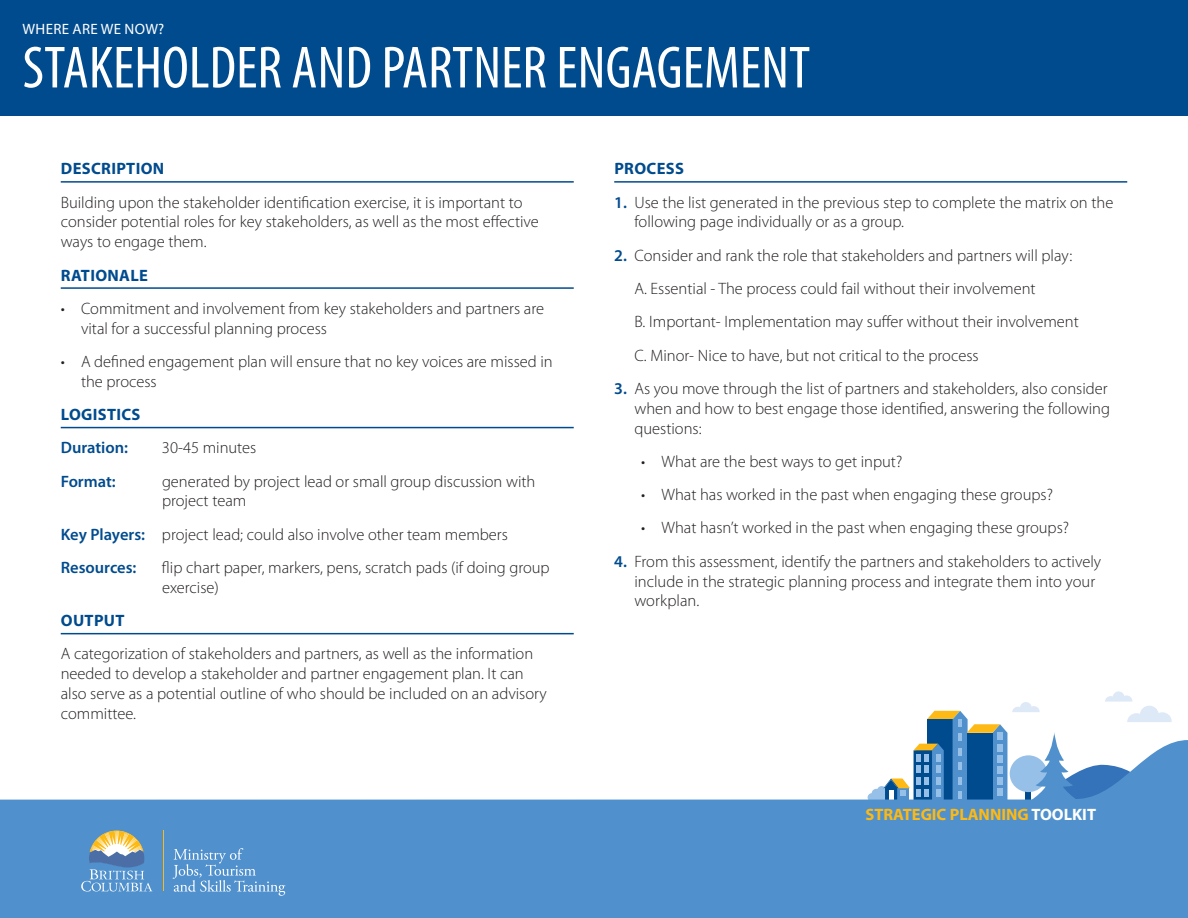
<style>
.page{position:relative;width:1188px;height:918px;background:#fff}
.page>*{position:absolute;margin:0;border:0;box-sizing:border-box;transform-origin:0 0}
.t1{font:condensed 60px "Myriad Pro";color:#fff}
.body{font:300 16.5px/19.8px "Myriad Pro";color:#231f20}
.logistics{font:300 16.5px/19.8px "Myriad Pro";color:#231f20}
.bullets-123{font:300 16.5px "Myriad Pro";color:#231f20}
.subhead{font:700 16.5px "Myriad Pro";letter-spacing:.02em;color:#004b8e}
.logistics-2{font:600 16.5px "Myriad Pro";color:#004b8e}
.t2{font:700 16.5px "Myriad Pro";color:#fdb915}
.t3{font:15px "Myriad Pro";letter-spacing:.02em;color:#fff}
.s1{font-weight:600;color:#004b8e}
.s2{color:#fff}
</style>
<div class="page">
<div style="left:0;top:0;width:1188px;height:116px;background:#004b8e"></div>
<svg style="left:1105px;top:691px;width:67px;height:31px"></svg>
<svg style="left:927px;top:702px;width:129px;height:37px"></svg>
<svg style="left:0;top:739px;width:1188px;height:179px;fill:#5091cd"></svg>
<hr style="left:61px;top:181px;width:513px;height:2px;background:#004b8e">
<hr style="left:61px;top:287px;width:513px;height:2px;background:#004b8e">
<hr style="left:61px;top:427px;width:513px;height:1px;background:#004b8e">
<hr style="left:61px;top:633px;width:513px;height:1px;background:#004b8e">
<hr style="left:614px;top:181px;width:513px;height:2px;background:#004b8e">
<svg style="left:173px;top:848px;width:112px;height:48px;background:#659ed3"></svg>
<svg style="left:81px;top:831px;width:71px;height:61px;background:#7fa2bb"></svg>
<hr style="left:163px;top:830px;width:1px;height:61px;background:#fdb913">
<p class="t3" style="left:23px;top:19px;width:143px">WHERE ARE WE NOW?</p>
<h1 class="t1" style="left:22px;top:31px;width:789px">STAKEHOLDER AND PARTNER ENGAGEMENT</h1>
<p class="subhead" style="left:61px;top:158px;width:105px">DESCRIPTION</p>
<p class="body" style="left:61px;top:192px;width:480px">Building upon the stakeholder identification exercise, it is important to consider potential roles for key stakeholders, as well as the most effective ways to engage them.</p>
<p class="subhead" style="left:61px;top:264px;width:89px">RATIONALE</p>
<p class="body" style="left:81px;top:298px;width:465px;text-indent:-20px">• Commitment and involvement from key stakeholders and partners are vital for a successful planning process</p>
<p class="body" style="left:81px;top:351px;width:473px;text-indent:-20px">• A defined engagement plan will ensure that no key voices are missed in the process</p>
<p class="subhead" style="left:61px;top:404px;width:81px">LOGISTICS</p>
<p class="logistics-2" style="left:61px;top:437px;width:69px">Duration:</p>
<p class="logistics" style="left:162px;top:438px;width:96px">30-45 minutes</p>
<p class="logistics-2" style="left:61px;top:471px;width:57px">Format:</p>
<p class="logistics" style="left:162px;top:471px;width:375px">generated by project lead or small group discussion with project team</p>
<p class="logistics" style="left:61px;top:524px;width:449px"><span class="s1">Key Players:</span> project lead; could also involve other team members</p>
<p class="logistics-2" style="left:61px;top:557px;width:77px">Resources:</p>
<p class="logistics" style="left:162px;top:558px;width:389px">flip chart paper, markers, pens, scratch pads (if doing group exercise)</p>
<p class="subhead" style="left:61px;top:610px;width:65px">OUTPUT</p>
<p class="body" style="left:61px;top:644px;width:488px">A categorization of stakeholders and partners, as well as the information needed to develop a stakeholder and partner engagement plan. It can also serve as a potential outline of who should be included on an advisory committee.</p>
<p class="subhead" style="left:614px;top:158px;width:71px">PROCESS</p>
<p class="body" style="left:634px;top:192px;width:480px;text-indent:-20px"><span class="s1">1.</span> Use the list generated in the previous step to complete the matrix on the following page individually or as a group.</p>
<p class="body" style="left:614px;top:245px;width:459px"><span class="s1">2.</span> Consider and rank the role that stakeholders and partners will play:</p>
<p class="bullets-123" style="left:634px;top:279px;width:403px">A. Essential - The process could fail without their involvement</p>
<p class="bullets-123" style="left:634px;top:312px;width:446px">B. Important- Implementation may suffer without their involvement</p>
<p class="bullets-123" style="left:634px;top:345px;width:346px">C. Minor- Nice to have, but not critical to the process</p>
<p class="body" style="left:634px;top:378px;width:477px;text-indent:-20px"><span class="s1">3.</span> As you move through the list of partners and stakeholders, also consider when and how to best engage those identified, answering the following questions:</p>
<p class="body" style="left:641px;top:451px;width:263px">• What are the best ways to get input?</p>
<p class="body" style="left:641px;top:485px;width:413px">• What has worked in the past when engaging these groups?</p>
<p class="body" style="left:641px;top:518px;width:429px">• What hasn’t worked in the past when engaging these groups?</p>
<p class="body" style="left:634px;top:551px;width:468px;text-indent:-20px"><span class="s1">4.</span> From this assessment, identify the partners and stakeholders to actively include in the strategic planning process and integrate them into your workplan.</p>
<p class="t2" style="left:866px;top:803px;width:232px">STRATEGIC PLANNING <span class="s2">TOOLKIT</span></p>
</div>
